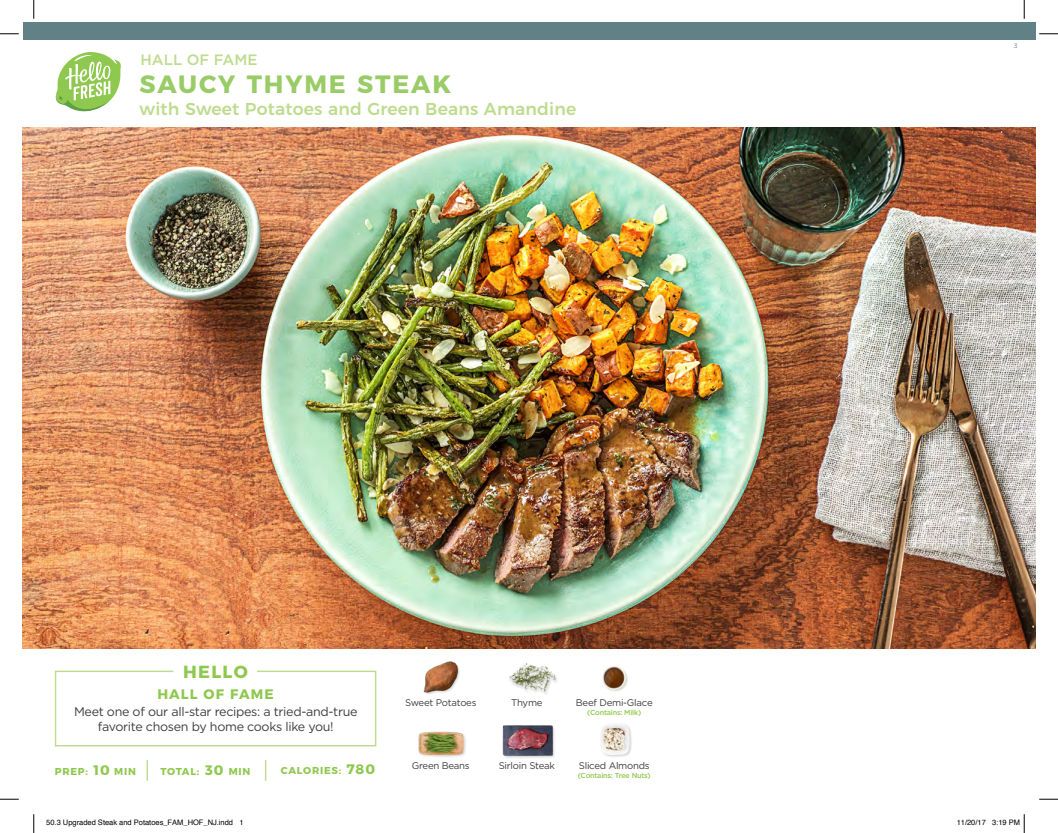
<style>
.page{position:relative;width:1058px;height:833px;background:#fff}
.page>*{position:absolute;margin:0;border:0;box-sizing:border-box;transform-origin:0 0}
.t1{font:700 25px "Montserrat";letter-spacing:.075em;color:#9c6}
.t2{font:700 17.5px "Montserrat";letter-spacing:.075em;color:#8fc84e}
.t3{font:500 17.25px "Montserrat";letter-spacing:.01em;color:#bedb8e}
.t4{font:500 15px "Gotham";color:#bedb8e}
.t5{font:700 13.75px "Montserrat";letter-spacing:.075em;color:#8fc84e}
.t6{font:12.5px/15px "Gotham";letter-spacing:-.025em;color:#3e3e3f;text-align:center}
.t7{font:700 10px "Montserrat";letter-spacing:.075em;color:#8fc84e}
.t8{font:9.62px "Gotham";letter-spacing:-.025em;color:#3e3e3f}
.t9{font:7.5px "Helvetica";color:#000}
.t10{font:500 7.25px "Gotham";letter-spacing:-.025em;color:#8fc84e}
.t11{font:6.25px "Gotham";color:#618186}
</style>
<div class="page">
<div style="left:23px;top:23px;width:1012px;height:17px;background:#618186"></div>
<img style="left:23px;top:127px;width:1012px;height:521px">
<svg style="left:54px;top:670px;width:323px;height:77px"></svg>
<img style="left:423px;top:661px;width:37px;height:33px">
<div style="left:418px;top:731px;width:49px;height:27px;background:#231f20;opacity:.2"></div>
<img style="left:418px;top:731px;width:46px;height:26px">
<img style="left:602px;top:666px;width:26px;height:25px">
<img style="left:601px;top:724px;width:31px;height:33px">
<img style="left:509px;top:663px;width:48px;height:31px">
<div style="left:502px;top:725px;width:53px;height:34px;background:#231f20;opacity:.2"></div>
<img style="left:502px;top:725px;width:50px;height:32px">
<hr style="left:146px;top:760px;width:2px;height:20px;background:#bedb8e">
<svg style="left:265px;top:760px;width:1px;height:20px"></svg>
<svg style="left:55px;top:52px;width:66px;height:60px"></svg>
<svg style="left:0;top:33px;width:19px;height:2px"></svg>
<svg style="left:1039px;top:33px;width:19px;height:2px"></svg>
<svg style="left:0;top:798px;width:19px;height:2px"></svg>
<svg style="left:1039px;top:798px;width:19px;height:2px"></svg>
<svg style="left:33px;top:0;width:2px;height:19px"></svg>
<svg style="left:33px;top:814px;width:2px;height:19px"></svg>
<svg style="left:1023px;top:0;width:2px;height:19px"></svg>
<svg style="left:1023px;top:814px;width:2px;height:19px"></svg>
<p class="t4" style="left:140px;top:50px;width:118px">HALL OF FAME</p>
<h1 class="t1" style="left:140px;top:64px;width:313px">SAUCY THYME STEAK</h1>
<h3 class="t3" style="left:140px;top:95px;width:438px">with Sweet Potatoes and Green Beans Amandine</h3>
<h2 class="t2" style="left:183px;top:657px;width:66px">HELLO</h2>
<p class="t5" style="left:157px;top:683px;width:118px">HALL OF FAME</p>
<p class="t6" style="left:74px;top:703px;width:285px">Meet one of our all-star recipes: a tried-and-true favorite chosen by home cooks like you!</p>
<p class="t8" style="left:405px;top:696px;width:73px">Sweet Potatoes</p>
<p class="t8" style="left:511px;top:696px;width:33px">Thyme</p>
<p class="t8" style="left:576px;top:696px;width:78px">Beef Demi-Glace</p>
<p class="t10" style="left:587px;top:707px;width:55px">(Contains: Milk)</p>
<p class="t5" style="left:94px;top:759px;width:18px">10</p>
<p class="t5" style="left:205px;top:759px;width:20px">30</p>
<p class="t5" style="left:346px;top:758px;width:30px">780</p>
<p class="t7" style="left:55px;top:763px;width:35px">PREP:</p>
<p class="t7" style="left:114px;top:763px;width:23px">MIN</p>
<p class="t7" style="left:161px;top:763px;width:40px">TOTAL:</p>
<p class="t7" style="left:229px;top:763px;width:23px">MIN</p>
<p class="t7" style="left:281px;top:762px;width:62px">CALORIES:</p>
<p class="t8" style="left:412px;top:759px;width:59px">Green Beans</p>
<p class="t8" style="left:499px;top:759px;width:58px">Sirloin Steak</p>
<p class="t8" style="left:579px;top:759px;width:72px">Sliced Almonds</p>
<p class="t10" style="left:578px;top:771px;width:74px">(Contains: Tree Nuts)</p>
<p class="t11" style="left:1013px;top:42px;width:5px">3</p>
<p class="t9" style="left:46px;top:817px;width:199px">50.3 Upgraded Steak and Potatoes_FAM_HOF_NJ.indd 1</p>
<p class="t9" style="left:956px;top:817px;width:65px">11/20/17 3:19 PM</p>
</div>
